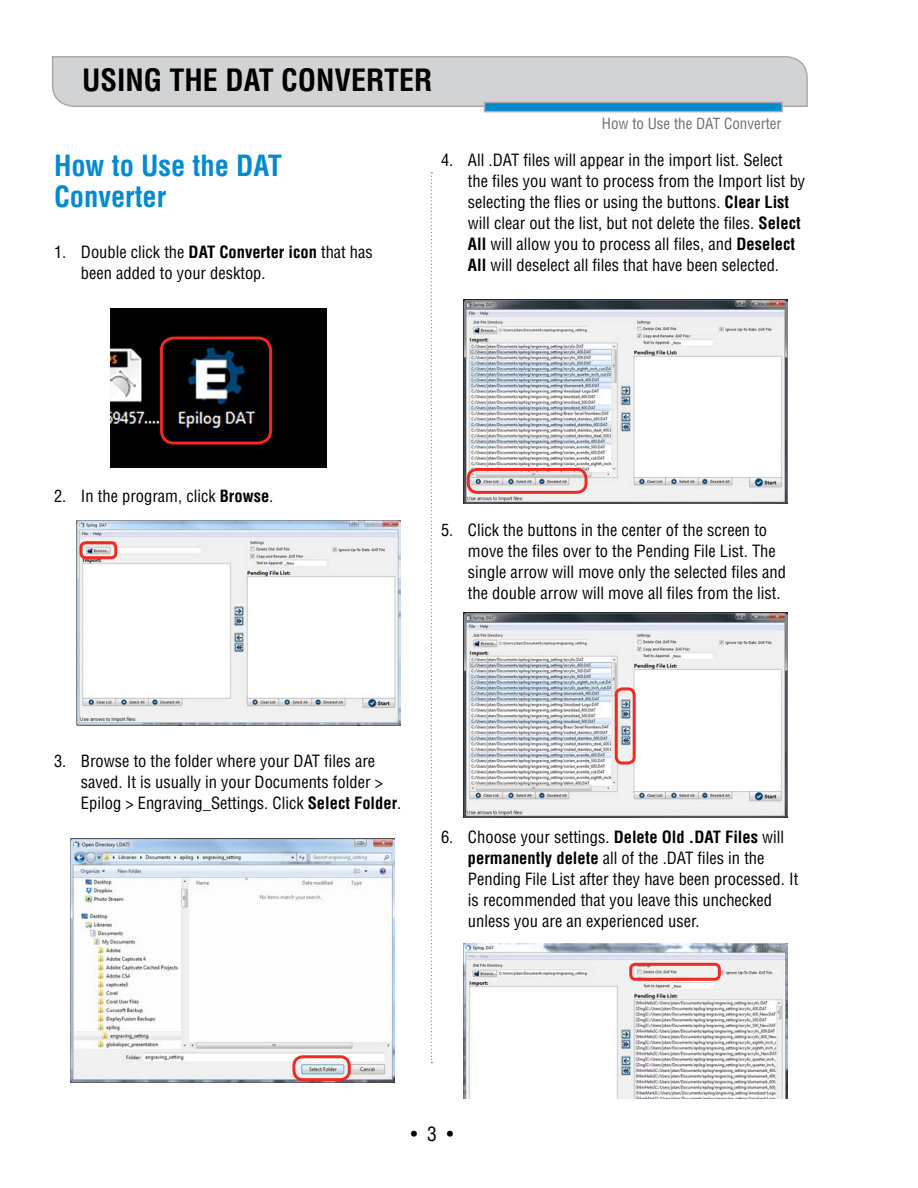
<style>
.page{position:relative;width:918px;height:1188px;background:#fff}
.page>*{position:absolute;margin:0;border:0;box-sizing:border-box;transform-origin:0 0}
.t1{font:700 condensed 30px "Helvetica";color:#000}
.t2{font:700 condensed 28.5px/31.5px "Helvetica";color:#008bcf}
.t3{font:condensed 19.5px "Helvetica";color:#000}
.t4{font:condensed 16.5px/21px "Helvetica";color:#000}
.t5{font:condensed 15px "Helvetica";color:#6d6e71}
.s1{font-weight:700}
</style>
<div class="page">
<svg style="left:51px;top:56px;width:757px;height:57px;background:#c6cfd4"></svg>
<svg style="left:431px;top:172px;width:1px;height:891px"></svg>
<img style="left:110px;top:308px;width:216px;height:160px">
<div style="left:160px;top:337px;width:112px;height:108px;border:3px solid #ee2a24;border-radius:13px"></div>
<img style="left:76px;top:520px;width:324px;height:206px">
<div style="left:80px;top:541px;width:37px;height:18px;border:3px solid #ee2a24;border-radius:5px"></div>
<img style="left:71px;top:839px;width:324px;height:244px">
<div style="left:292px;top:1055px;width:59px;height:26px;border:3px solid #ee2a24;border-radius:9px"></div>
<img style="left:464px;top:299px;width:324px;height:205px">
<div style="left:467px;top:468px;width:121px;height:26px;border:3px solid #ee2a24;border-radius:9px"></div>
<img style="left:464px;top:613px;width:324px;height:204px">
<div style="left:615px;top:687px;width:21px;height:78px;border:3px solid #ee2a24;border-radius:6px"></div>
<img style="left:464px;top:943px;width:324px;height:156px">
<div style="left:629px;top:963px;width:92px;height:18px;border:3px solid #ee2a24;border-radius:5px"></div>
<h1 class="t1" style="left:82px;top:61px;width:352px">USING THE DAT CONVERTER</h1>
<h2 class="t2" style="left:54px;top:150px;width:230px">How to Use the DAT<br>Converter</h2>
<p class="t4" style="left:81px;top:241px;width:293px;text-indent:-27px">1. Double click the <span class="s1">DAT Converter icon</span> that has been added to your desktop.</p>
<p class="t5" style="left:602px;top:114px;width:181px">How to Use the DAT Converter</p>
<p class="t4" style="left:468px;top:150px;width:339px;text-indent:-27px">4. All .DAT files will appear in the import list. Select the files you want to process from the Import list by selecting the flies or using the buttons. <span class="s1">Clear List </span>will clear out the list, but not delete the files. <span class="s1">Select All</span> will allow you to process all files, and <span class="s1">Deselect All</span> will deselect all files that have been selected.</p>
<p class="t4" style="left:54px;top:485px;width:221px">2. In the program, click <span class="s1">Browse</span>.</p>
<p class="t4" style="left:468px;top:519px;width:319px;text-indent:-27px">5. Click the buttons in the center of the screen to move the files over to the Pending File List. The single arrow will move only the selected files and the double arrow will move all files from the list.</p>
<p class="t4" style="left:81px;top:750px;width:322px;text-indent:-27px">3. Browse to the folder where your DAT files are saved. It is usually in your Documents folder &gt;<br>Epilog &gt; Engraving_Settings. Click <span class="s1">Select Folder</span>.</p>
<p class="t4" style="left:468px;top:826px;width:332px;text-indent:-27px">6. Choose your settings. <span class="s1">Delete Old .DAT Files</span> will <span class="s1">permanently delete</span> all of the .DAT files in the Pending File List after they have been processed. It is recommended that you leave this unchecked unless you are an experienced user.</p>
<p class="t3" style="left:411px;top:1122px;width:44px">• 3 •</p>
</div>
